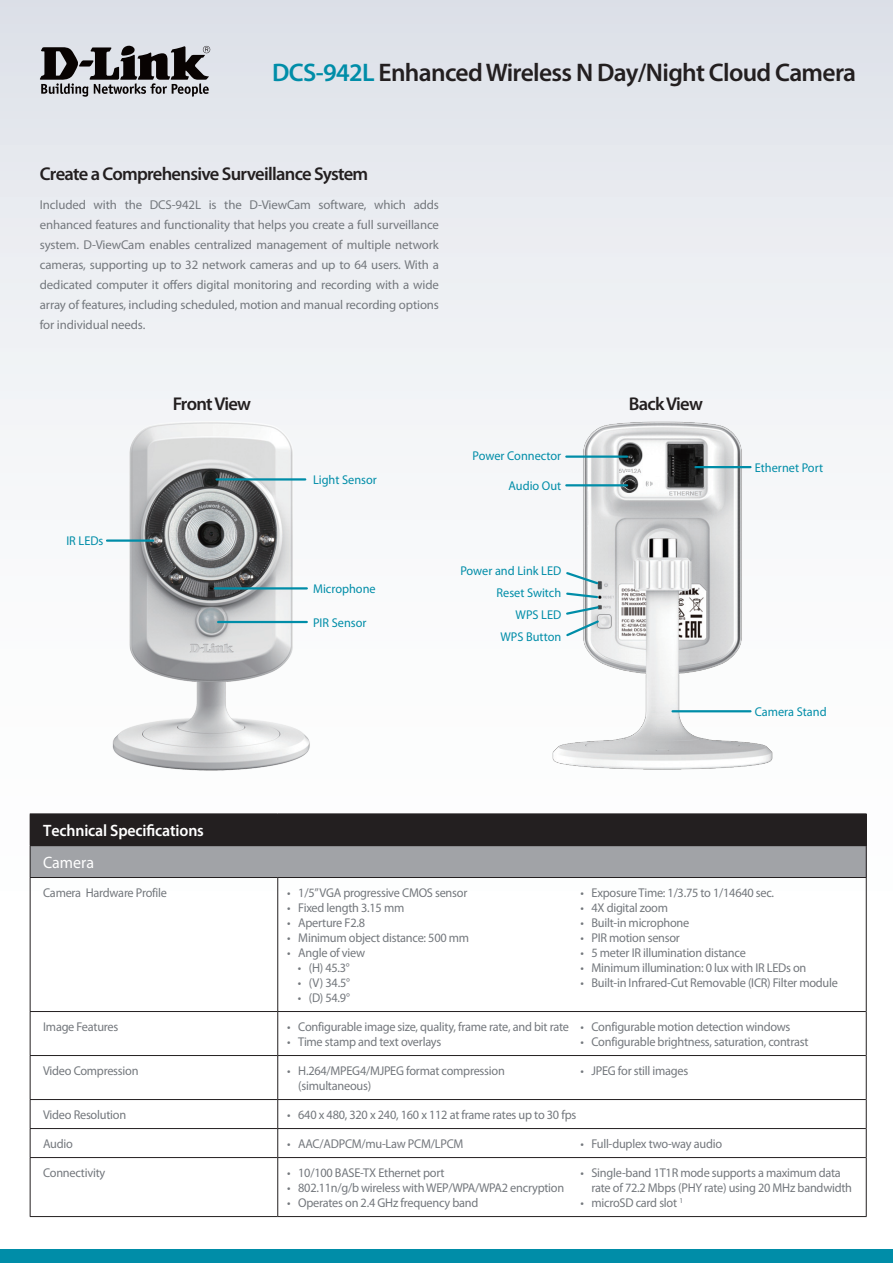
<style>
.page{position:relative;width:893px;height:1263px;background:#fff}
.page>*{position:absolute;margin:0;border:0;box-sizing:border-box;transform-origin:0 0}
.t1{font:600 25.5px "Myriad Pro";letter-spacing:-.025em;color:#231f20}
.t2{font:600 18.6px "Myriad Pro";letter-spacing:-.04em;color:#231f20}
.t3{font:600 16.5px "Myriad Pro";letter-spacing:-.01em;color:#fff}
.t4{font:16.5px "Myriad Pro";color:#fff}
.t5{font:12.9px/20px "Myriad Pro";letter-spacing:-.01em;color:#74787d;text-align:justify}
.t6{font:12.75px/15px "Myriad Pro";letter-spacing:-.02em;color:#74787d}
.t7{font:12.75px/21.8px "Myriad Pro";color:#008da8;text-align:right}
.s1{color:#008da8}
</style>
<div class="page">
<div style="left:0;top:0;width:893px;height:1084px;background:linear-gradient(to bottom,#e3e6ec,#fff)"></div>
<div style="left:0;top:1249px;width:893px;height:14px;background:#008da8"></div>
<svg style="left:40px;top:46px;width:170px;height:51px;background:#807f83"></svg>
<div style="left:30px;top:814px;width:836px;height:32px;background:#231f20"></div>
<div style="left:30px;top:846px;width:836px;height:31px;background:#a1a3a7"></div>
<hr style="left:866px;top:814px;width:1px;height:31px;background:#231f20">
<hr style="left:866px;top:846px;width:1px;height:31px;background:#231f20">
<hr style="left:30px;top:813px;width:248px;height:1px;background:#231f20">
<hr style="left:278px;top:813px;width:293px;height:1px;background:#231f20">
<hr style="left:571px;top:813px;width:296px;height:1px;background:#231f20">
<hr style="left:30px;top:846px;width:1px;height:31px;background:#231f20">
<hr style="left:571px;top:845px;width:296px;height:1px;background:#231f20">
<hr style="left:278px;top:1157px;width:293px;height:1px;background:#231f20">
<hr style="left:30px;top:877px;width:248px;height:1px;background:#231f20">
<hr style="left:30px;top:878px;width:1px;height:133px;background:#231f20">
<hr style="left:30px;top:1012px;width:1px;height:43px;background:#231f20">
<hr style="left:30px;top:1056px;width:1px;height:43px;background:#231f20">
<hr style="left:30px;top:1158px;width:1px;height:58px;background:#231f20">
<hr style="left:571px;top:877px;width:296px;height:1px;background:#231f20">
<hr style="left:571px;top:1157px;width:295px;height:1px;background:#231f20">
<hr style="left:866px;top:878px;width:1px;height:133px;background:#231f20">
<hr style="left:866px;top:1011px;width:1px;height:44px;background:#231f20">
<hr style="left:866px;top:1055px;width:1px;height:44px;background:#231f20">
<hr style="left:866px;top:1157px;width:1px;height:59px;background:#231f20">
<hr style="left:30px;top:1157px;width:248px;height:1px;background:#231f20">
<hr style="left:278px;top:1216px;width:293px;height:1px;background:#231f20">
<hr style="left:30px;top:1216px;width:248px;height:1px;background:#231f20">
<hr style="left:571px;top:1216px;width:296px;height:1px;background:#231f20">
<hr style="left:278px;top:877px;width:293px;height:1px;background:#231f20">
<hr style="left:277px;top:878px;width:1px;height:133px;background:#231f20">
<hr style="left:277px;top:1012px;width:1px;height:43px;background:#231f20">
<hr style="left:277px;top:1056px;width:1px;height:43px;background:#231f20">
<hr style="left:277px;top:1158px;width:1px;height:58px;background:#231f20">
<svg style="left:866px;top:1099px;width:1px;height:58px"></svg>
<hr style="left:30px;top:1011px;width:248px;height:1px;background:#231f20">
<hr style="left:278px;top:1011px;width:293px;height:1px;background:#231f20">
<hr style="left:571px;top:1011px;width:295px;height:1px;background:#231f20">
<hr style="left:30px;top:1055px;width:248px;height:1px;background:#231f20">
<hr style="left:278px;top:1055px;width:293px;height:1px;background:#231f20">
<hr style="left:571px;top:1055px;width:295px;height:1px;background:#231f20">
<hr style="left:278px;top:1099px;width:293px;height:1px;background:#231f20">
<hr style="left:571px;top:1099px;width:295px;height:1px;background:#231f20">
<hr style="left:278px;top:1128px;width:293px;height:1px;background:#231f20">
<hr style="left:571px;top:1128px;width:295px;height:1px;background:#231f20">
<hr style="left:30px;top:1099px;width:248px;height:1px;background:#231f20">
<svg style="left:30px;top:1100px;width:1px;height:57px"></svg>
<svg style="left:277px;top:1100px;width:1px;height:57px"></svg>
<hr style="left:30px;top:1128px;width:248px;height:1px;background:#231f20">
<img style="left:104px;top:418px;width:210px;height:357px">
<hr style="left:215px;top:587px;width:92px;height:2px;background:#008da8">
<hr style="left:107px;top:539px;width:46px;height:3px;background:#008da8">
<hr style="left:218px;top:621px;width:89px;height:2px;background:#008da8">
<hr style="left:217px;top:478px;width:88px;height:3px;background:#008da8">
<img style="left:551px;top:418px;width:225px;height:357px">
<hr style="left:695px;top:466px;width:55px;height:2px;background:#008da8">
<hr style="left:566px;top:455px;width:61px;height:3px;background:#008da8">
<hr style="left:672px;top:710px;width:78px;height:2px;background:#008da8">
<hr style="left:566px;top:484px;width:61px;height:2px;background:#008da8">
<svg style="left:564px;top:570px;width:36px;height:29px"></svg>
<svg style="left:564px;top:605px;width:37px;height:33px"></svg>
<h1 class="t1" style="left:272px;top:56px;width:586px"><span class="s1">DCS-942L</span> Enhanced Wireless N Day/Night Cloud Camera</h1>
<h2 class="t2" style="left:40px;top:162px;width:330px">Create a Comprehensive Surveillance System</h2>
<p class="t5" style="left:40px;top:195px;width:401px">Included with the DCS-942L is the D-ViewCam software, which adds enhanced features and functionality that helps you create a full surveillance system. D-ViewCam enables centralized management of multiple network cameras, supporting up to 32 network cameras and up to 64 users. With a dedicated computer it offers digital monitoring and recording with a wide array of features, including scheduled, motion and manual recording options for individual needs.</p>
<p class="t7" style="left:66px;top:530px;width:39px">IR LEDs</p>
<h2 class="t2" style="left:173px;top:391px;width:80px">Front View</h2>
<p class="t7" style="left:313px;top:469px;width:65px">Light Sensor</p>
<p class="t7" style="left:313px;top:578px;width:64px">Microphone</p>
<p class="t7" style="left:313px;top:611px;width:55px">PIR Sensor</p>
<p class="t7" style="left:473px;top:445px;width:90px">Power Connector</p>
<p class="t7" style="left:509px;top:475px;width:54px">Audio Out</p>
<p class="t7" style="left:460px;top:560px;width:102px">Power and Link LED</p>
<p class="t7" style="left:501px;top:604px;width:62px">WPS LED<br>WPS Button</p>
<p class="t7" style="left:496px;top:582px;width:66px">Reset Switch</p>
<h2 class="t2" style="left:629px;top:391px;width:76px">Back View</h2>
<p class="t7" style="left:755px;top:457px;width:70px">Ethernet Port</p>
<p class="t7" style="left:755px;top:701px;width:73px">Camera Stand</p>
<p class="t3" style="left:43px;top:820px;width:162px">Technical Specifications</p>
<p class="t4" style="left:43px;top:852px;width:52px">Camera</p>
<p class="t6" style="left:43px;top:885px;width:125px">Camera Hardware Profile</p>
<p class="t6" style="left:287px;top:885px;width:182px">• 1/5” VGA progressive CMOS sensor</p>
<p class="t6" style="left:287px;top:900px;width:119px">• Fixed length 3.15 mm</p>
<p class="t6" style="left:287px;top:915px;width:79px">• Aperture F2.8</p>
<p class="t6" style="left:287px;top:930px;width:183px">• Minimum object distance: 500 mm</p>
<p class="t6" style="left:287px;top:945px;width:79px">• Angle of view</p>
<p class="t6" style="left:298px;top:960px;width:54px">• (H) 45.3°</p>
<p class="t6" style="left:298px;top:975px;width:54px">• (V) 34.5°</p>
<p class="t6" style="left:298px;top:990px;width:54px">• (D) 54.9°</p>
<p class="t6" style="left:43px;top:1019px;width:77px">Image Features</p>
<p class="t6" style="left:287px;top:1019px;width:283px">• Configurable image size, quality, frame rate, and bit rate</p>
<p class="t6" style="left:287px;top:1034px;width:156px">• Time stamp and text overlays</p>
<p class="t6" style="left:580px;top:885px;width:195px">• Exposure Time: 1/3.75 to 1/14640 sec.</p>
<p class="t6" style="left:580px;top:900px;width:89px">• 4X digital zoom</p>
<p class="t6" style="left:580px;top:915px;width:110px">• Built-in microphone</p>
<p class="t6" style="left:580px;top:930px;width:101px">• PIR motion sensor</p>
<p class="t6" style="left:580px;top:945px;width:167px">• 5 meter IR illumination distance</p>
<p class="t6" style="left:580px;top:960px;width:227px">• Minimum illumination: 0 lux with IR LEDs on</p>
<p class="t6" style="left:580px;top:975px;width:259px">• Built-in Infrared-Cut Removable (ICR) Filter module</p>
<p class="t6" style="left:580px;top:1019px;width:212px">• Configurable motion detection windows</p>
<p class="t6" style="left:580px;top:1034px;width:230px">• Configurable brightness, saturation, contrast</p>
<p class="t6" style="left:43px;top:1063px;width:97px">Video Compression</p>
<p class="t6" style="left:298px;top:1063px;width:208px;text-indent:-11px">• H.264/MPEG4/MJPEG format compression (simultaneous)</p>
<p class="t6" style="left:580px;top:1063px;width:109px">• JPEG for still images</p>
<p class="t6" style="left:43px;top:1107px;width:85px">Video Resolution</p>
<p class="t6" style="left:287px;top:1107px;width:291px">• 640 x 480, 320 x 240, 160 x 112 at frame rates up to 30 fps</p>
<p class="t6" style="left:43px;top:1136px;width:31px">Audio</p>
<p class="t6" style="left:287px;top:1136px;width:178px">• AAC/ADPCM/mu-Law PCM/LPCM</p>
<p class="t6" style="left:580px;top:1136px;width:143px">• Full-duplex two-way audio</p>
<p class="t6" style="left:43px;top:1165px;width:64px">Connectivity</p>
<p class="t6" style="left:287px;top:1165px;width:159px">• 10/100 BASE-TX Ethernet port</p>
<p class="t6" style="left:287px;top:1180px;width:279px">• 802.11n/g/b wireless with WEP/WPA/WPA2 encryption</p>
<p class="t6" style="left:287px;top:1195px;width:193px">• Operates on 2.4 GHz frequency band</p>
<p class="t6" style="left:591px;top:1165px;width:262px;text-indent:-11px">• Single-band 1T1R mode supports a maximum data rate of 72.2 Mbps (PHY rate) using 20 MHz bandwidth</p>
<p class="t6" style="left:580px;top:1195px;width:104px">• microSD card slot <sup>1</sup></p>
</div>
